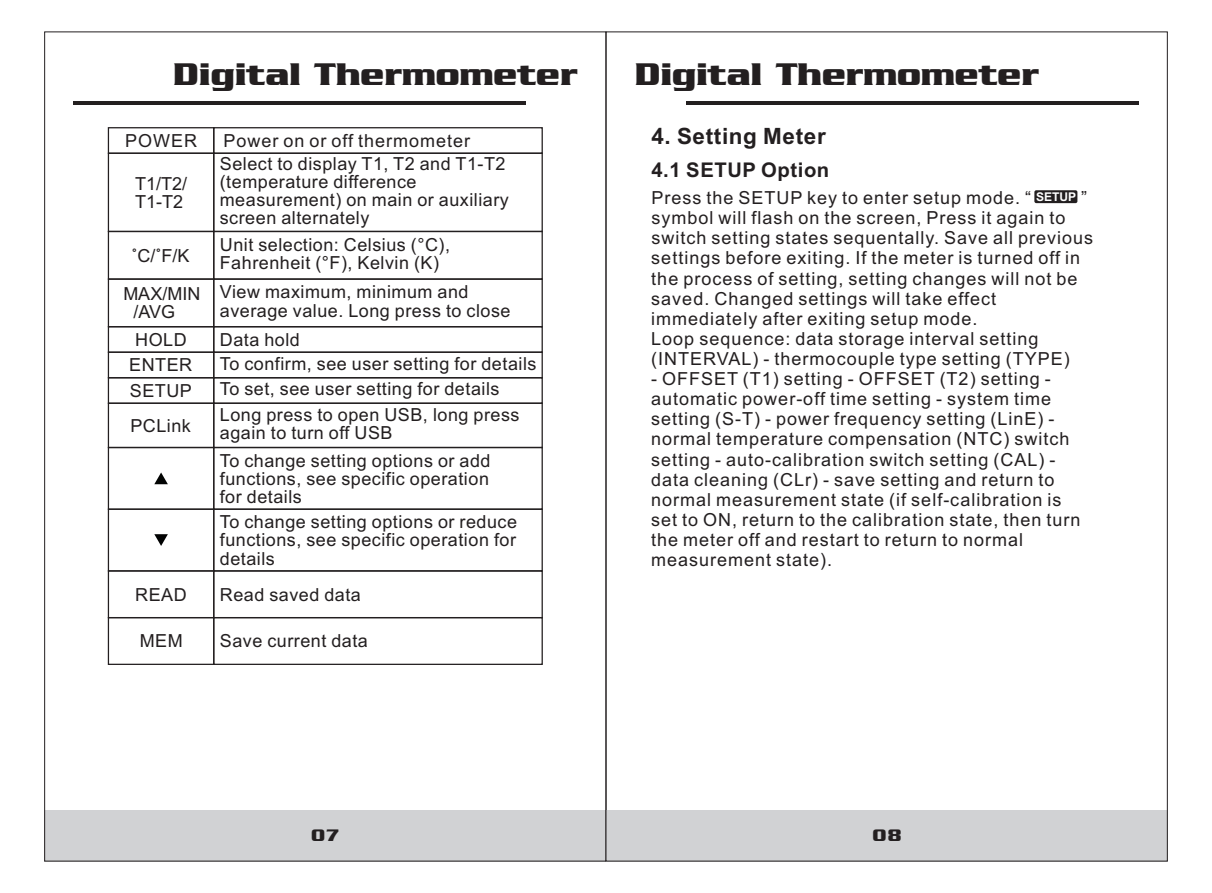
<style>
.page{position:relative;width:1212px;height:893px;background:#fff}
.page>*{position:absolute;margin:0;border:0;box-sizing:border-box;transform-origin:0 0}
.t1{font:33.75px "Babylon 5";color:#231f20}
.t2{font:700 22.5px "Arial";letter-spacing:.03em;color:#231f20}
.t3{font:700 20.25px "Arial";letter-spacing:.03em;color:#231f20}
.t4{font:18px/20px "Arial";letter-spacing:.055em;color:#231f20}
.t5{font:18px/18px "Arial";letter-spacing:.03em;color:#231f20}
.t6{font:18px/22.9px "Arial";letter-spacing:.035em;color:#231f20}
.t7{font:18px "Babylon 5";color:#231f20}
.t8{font:700 11.92px "Arial";color:#fff}
.s1{font-weight:700}
</style>
<div class="page">
<div style="left:45px;top:810px;width:561px;height:51px;background:#d1d2d4"></div>
<hr style="left:73px;top:101px;width:453px;height:4px;background:#231f20">
<div style="left:606px;top:810px;width:561px;height:51px;background:#d1d2d4"></div>
<hr style="left:686px;top:101px;width:452px;height:4px;background:#231f20">
<div style="left:108px;top:127px;width:106px;height:27px;border:1px solid #231f20"></div>
<div style="left:213px;top:127px;width:330px;height:27px;border:1px solid #231f20"></div>
<div style="left:108px;top:153px;width:106px;height:79px;border:1px solid #231f20"></div>
<div style="left:213px;top:153px;width:330px;height:79px;border:1px solid #231f20"></div>
<div style="left:108px;top:231px;width:106px;height:49px;border:1px solid #231f20"></div>
<div style="left:213px;top:231px;width:330px;height:49px;border:1px solid #231f20"></div>
<div style="left:108px;top:278px;width:106px;height:49px;border:1px solid #231f20"></div>
<div style="left:213px;top:278px;width:330px;height:49px;border:1px solid #231f20"></div>
<div style="left:108px;top:326px;width:106px;height:27px;border:1px solid #231f20"></div>
<div style="left:213px;top:326px;width:330px;height:27px;border:1px solid #231f20"></div>
<div style="left:108px;top:352px;width:106px;height:26px;border:1px solid #231f20"></div>
<div style="left:213px;top:352px;width:330px;height:26px;border:1px solid #231f20"></div>
<div style="left:108px;top:377px;width:106px;height:27px;border:1px solid #231f20"></div>
<div style="left:213px;top:377px;width:330px;height:27px;border:1px solid #231f20"></div>
<div style="left:108px;top:403px;width:106px;height:45px;border:1px solid #231f20"></div>
<div style="left:213px;top:403px;width:330px;height:45px;border:1px solid #231f20"></div>
<div style="left:108px;top:447px;width:106px;height:63px;border:1px solid #231f20"></div>
<div style="left:213px;top:447px;width:330px;height:63px;border:1px solid #231f20"></div>
<div style="left:108px;top:509px;width:106px;height:63px;border:1px solid #231f20"></div>
<div style="left:213px;top:509px;width:330px;height:63px;border:1px solid #231f20"></div>
<div style="left:108px;top:570px;width:106px;height:48px;border:1px solid #231f20"></div>
<div style="left:213px;top:570px;width:330px;height:48px;border:1px solid #231f20"></div>
<div style="left:108px;top:617px;width:106px;height:48px;border:1px solid #231f20"></div>
<div style="left:213px;top:617px;width:330px;height:48px;border:1px solid #231f20"></div>
<svg style="left:154px;top:472px;width:14px;height:12px"></svg>
<svg style="left:154px;top:534px;width:14px;height:12px"></svg>
<div style="left:1034px;top:190px;width:43px;height:13px;background:#231f20;border-radius:2px"></div>
<h1 class="t1" style="left:173px;top:64px;width:406px">Digital Thermometer</h1>
<h1 class="t1" style="left:635px;top:64px;width:406px">Digital Thermometer</h1>
<p class="t2" style="left:651px;top:128px;width:176px">4. Setting Meter</p>
<p class="t3" style="left:651px;top:162px;width:179px">4.1 SETUP Option</p>
<p class="t4" style="left:651px;top:189px;width:381px">Press the SETUP key to enter setup mode. “</p>
<p class="t4" style="left:1081px;top:189px;width:7px">”</p>
<p class="t4" style="left:651px;top:210px;width:443px">symbol will flash on the screen, Press it again to switch setting states sequentally. Save all previous settings before exiting. If the meter is turned off in the process of setting, setting changes will not be saved. Changed settings will take effect immediately after exiting setup mode.<br>Loop sequence: data storage interval setting (INTERVAL) - thermocouple type setting (TYPE)</p>
<p class="t4" style="left:651px;top:370px;width:431px">- OFFSET (T1) setting - OFFSET (T2) setting - automatic power-off time setting - system time setting (S-T) - power frequency setting (LinE) - normal temperature compensation (NTC) switch setting - auto-calibration switch setting (CAL) - data cleaning (CLr) - save setting and return to normal measurement state (if self-calibration is set to ON, return to the calibration state, then turn the meter off and restart to return to normal measurement state).</p>
<p class="t4" style="left:125px;top:132px;width:73px">POWER</p>
<p class="t6" style="left:220px;top:131px;width:287px">Power on or off thermometer<br>Select to display T1, T2 and T1-T2</p>
<p class="t5" style="left:220px;top:174px;width:291px">(temperature difference measurement) on main or auxiliary screen alternately</p>
<p class="t4" style="left:135px;top:176px;width:54px;line-height:18px">T1/T2/<br>T1-T2</p>
<p class="t8" style="left:1036px;top:192px;width:42px">SETUP</p>
<p class="t5" style="left:220px;top:237px;width:232px">Unit selection: Celsius (°C),<br>Fahrenheit (°F), Kelvin (K)</p>
<p class="t4" style="left:123px;top:238px;width:79px;line-height:38.5px;text-align:center"><span class="s1">˚</span>C/<span class="s1">˚</span>F/K<br>MAX/MIN</p>
<p class="t4" style="left:133px;top:304px;width:43px">/AVG</p>
<p class="t5" style="left:220px;top:285px;width:292px">View maximum, minimum and average value. Long press to close</p>
<p class="t4" style="left:135px;top:331px;width:53px">HOLD</p>
<p class="t5" style="left:220px;top:329px;width:318px;line-height:23.8px">Data hold<br>To confirm, see user setting for details</p>
<p class="t5" style="left:220px;top:378px;width:301px;line-height:25.9px">To set, see user setting for details<br>Long press to open USB, long press</p>
<p class="t5" style="left:220px;top:425px;width:174px">again to turn off USB</p>
<p class="t4" style="left:129px;top:357px;width:64px">ENTER</p>
<p class="t4" style="left:130px;top:382px;width:64px">SETUP</p>
<p class="t4" style="left:130px;top:417px;width:62px">PCLink</p>
<p class="t4" style="left:220px;top:453px;width:272px;line-height:18px;text-align:justify">To change setting options or add functions, see specific operation for details</p>
<p class="t4" style="left:220px;top:515px;width:299px;line-height:18px;text-align:justify">To change setting options or reduce functions, see specific operation for details</p>
<p class="t5" style="left:220px;top:587px;width:143px">Read saved data</p>
<p class="t4" style="left:135px;top:586px;width:53px">READ</p>
<p class="t4" style="left:140px;top:633px;width:44px">MEM</p>
<p class="t5" style="left:220px;top:634px;width:150px">Save current data</p>
<p class="t7" style="left:311px;top:830px;width:29px">07</p>
<p class="t7" style="left:872px;top:830px;width:31px">08</p>
</div>
